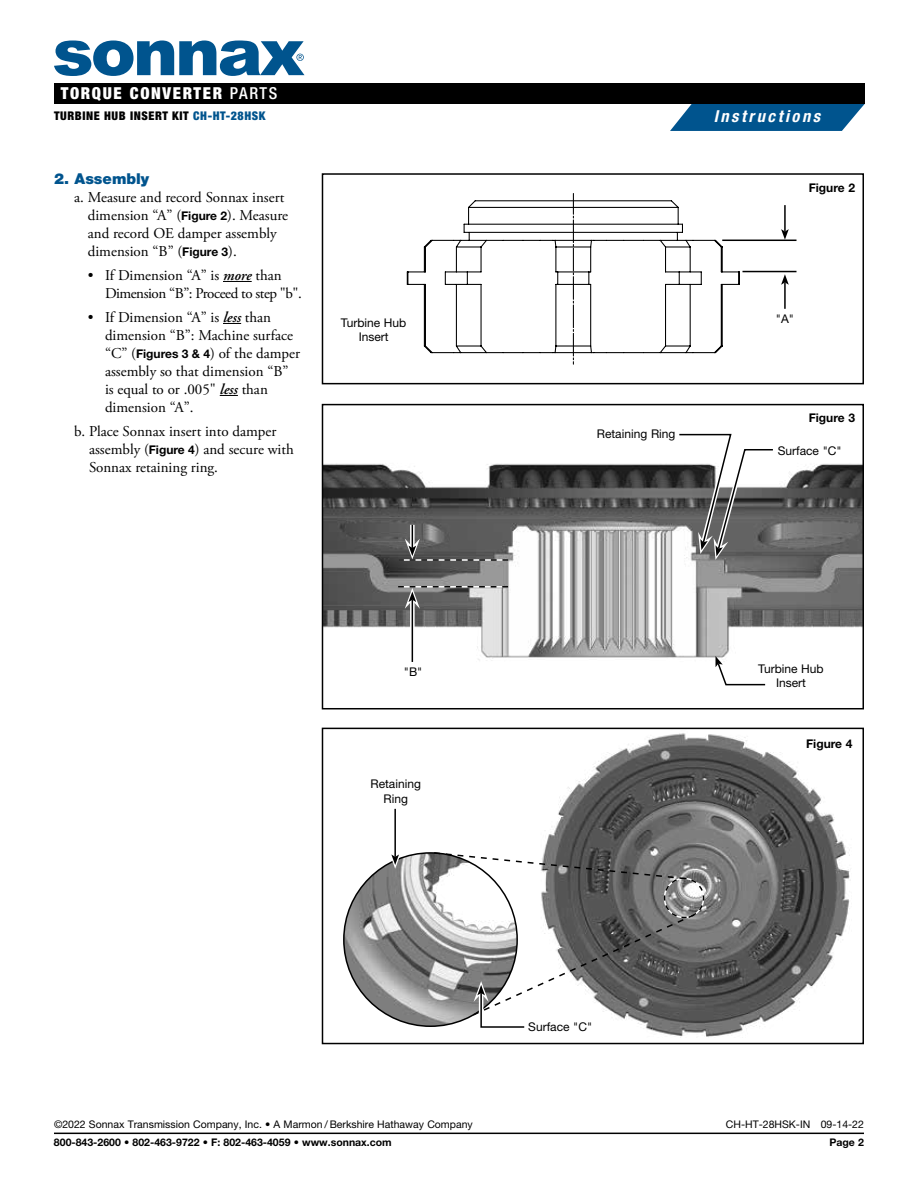
<style>
.page{position:relative;width:918px;height:1188px;background:#fff}
.page>*{position:absolute;margin:0;border:0;box-sizing:border-box;transform-origin:0 0}
.t1{font:900 condensed 16.5px "Helvetica Neue LT Std";letter-spacing:.1em;color:#fff}
.t2{font:italic 700 condensed 16.5px "Helvetica Neue LT Std";letter-spacing:.155em;color:#fff}
.t3{font:15px/18px "Adobe Garamond Pro";color:#000}
.t4{font:15px/18px "Adobe Garamond Pro";letter-spacing:-.03em;color:#000}
.t5{font:900 15px "Helvetica Neue LT Std";color:#00548e}
.t6{font:12px/14.4px "Helvetica Neue LT Std";color:#000;text-align:center}
.t7{font:900 condensed 12px "Helvetica Neue LT Std";letter-spacing:.05em;color:#000}
.t8{font:700 12px "Helvetica Neue LT Std";color:#000}
.t9{font:10.5px "Helvetica Neue LT Std";color:#000}
.t10{font:700 10.5px "Helvetica Neue LT Std";color:#000}
.s1{font-weight:500}
.s2{color:#00548e}
.s3{font-family:"Helvetica Neue LT Std";font-weight:700;font-size:12px}
.s4{font-weight:600;font-style:italic}
</style>
<div class="page">
<svg style="left:223px;top:281px;width:29px;height:1px"></svg>
<svg style="left:223px;top:323px;width:18px;height:1px"></svg>
<svg style="left:220px;top:395px;width:18px;height:1px"></svg>
<img style="left:544px;top:733px;width:307px;height:305px">
<div style="left:322px;top:728px;width:542px;height:316px;border:2px solid #000"></div>
<div style="left:799px;top:733px;width:60px;height:22px;background:#fff"></div>
<img style="left:344px;top:853px;width:173px;height:173px;border-radius:87px">
<svg style="left:433px;top:851px;width:272px;height:181px"></svg>
<hr style="left:394px;top:809px;width:2px;height:48px;background:#000">
<svg style="left:388px;top:848px;width:15px;height:21px"></svg>
<svg style="left:573px;top:193px;width:1px;height:171px"></svg>
<svg style="left:406px;top:199px;width:335px;height:155px"></svg>
<div style="left:322px;top:173px;width:542px;height:211px;border:2px solid #000"></div>
<div style="left:802px;top:177px;width:60px;height:22px;background:#fff"></div>
<hr style="left:722px;top:240px;width:74px;height:1px;background:#000">
<hr style="left:742px;top:271px;width:54px;height:1px;background:#000">
<hr style="left:784px;top:205px;width:2px;height:26px;background:#000">
<svg style="left:781px;top:229px;width:8px;height:11px"></svg>
<hr style="left:784px;top:282px;width:2px;height:27px;background:#000">
<svg style="left:781px;top:274px;width:8px;height:11px"></svg>
<img style="left:325px;top:463px;width:536px;height:204px">
<div style="left:322px;top:404px;width:542px;height:305px;border:2px solid #000"></div>
<div style="left:802px;top:407px;width:60px;height:22px;background:#fff"></div>
<svg style="left:716px;top:656px;width:51px;height:30px"></svg>
<svg style="left:675px;top:433px;width:103px;height:127px"></svg>
<svg style="left:410px;top:609px;width:5px;height:53px"></svg>
<svg style="left:398px;top:525px;width:110px;height:36px;background:#636363"></svg>
<hr style="left:412px;top:600px;width:1px;height:62px;background:#000">
<svg style="left:398px;top:586px;width:110px;height:23px;background:#888"></svg>
<hr style="left:54px;top:1133px;width:810px;height:1px;background:#000">
<svg style="left:670px;top:104px;width:195px;height:27px;background:#1d689b"></svg>
<div style="left:54px;top:83px;width:811px;height:21px;background:#000"></div>
<svg style="left:54px;top:41px;width:250px;height:35px"></svg>
<p class="t1" style="left:61px;top:83px;width:218px">TORQUE CONVERTER <span class="s1">PARTS</span></p>
<p class="t7" style="left:54px;top:109px;width:213px">TURBINE HUB INSERT KIT <span class="s2">CH-HT-28HSK</span></p>
<p class="t2" style="left:714px;top:107px;width:108px">Instructions</p>
<p class="t5" style="left:54px;top:170px;width:97px">2. Assembly</p>
<p class="t3" style="left:88px;top:189px;width:202px;text-indent:-14px">a. Measure and record Sonnax insert dimension “A” (<span class="s3">Figure 2</span>). Measure and record OE damper assembly dimension “B” (<span class="s3">Figure 3</span>).</p>
<p class="t4" style="left:105px;top:267px;width:198px;text-indent:-17px">• If Dimension “A” is <span class="s4">more</span> than<br>Dimension “B”: Proceed to step "b".</p>
<p class="t3" style="left:105px;top:309px;width:197px;text-indent:-17px">• If Dimension “A” is <span class="s4">less</span> than dimension “B”: Machine surface “C” (<span class="s3">Figures 3 &amp; 4</span>) of the damper assembly so that dimension “B” is equal to or .005" <span class="s4">less</span> than dimension “A”.</p>
<p class="t3" style="left:89px;top:423px;width:206px;text-indent:-15px">b. Place Sonnax insert into damper assembly (<span class="s3">Figure 4</span>) and secure with<br>Sonnax retaining ring.</p>
<p class="t6" style="left:341px;top:315px;width:67px">Turbine Hub<br>Insert</p>
<p class="t6" style="left:404px;top:664px;width:20px">"B"</p>
<p class="t6" style="left:370px;top:777px;width:52px">Retaining<br>Ring</p>
<p class="t6" style="left:597px;top:427px;width:80px">Retaining Ring</p>
<p class="t8" style="left:809px;top:180px;width:48px">Figure 2</p>
<p class="t6" style="left:776px;top:311px;width:19px">"A"</p>
<p class="t8" style="left:809px;top:411px;width:48px">Figure 3</p>
<p class="t6" style="left:778px;top:443px;width:65px">Surface "C"</p>
<p class="t6" style="left:758px;top:661px;width:67px">Turbine Hub<br>Insert</p>
<p class="t8" style="left:806px;top:737px;width:48px">Figure 4</p>
<p class="t6" style="left:528px;top:1019px;width:65px">Surface "C"</p>
<p class="t9" style="left:54px;top:1118px;width:420px">©2022 Sonnax Transmission Company, Inc. • A Marmon / Berkshire Hathaway Company</p>
<p class="t9" style="left:726px;top:1118px;width:140px">CH-HT-28HSK-IN 09-14-22</p>
<p class="t10" style="left:54px;top:1136px;width:339px">800-843-2600 • 802-463-9722 • F: 802-463-4059 • www.sonnax.com</p>
<p class="t10" style="left:829px;top:1136px;width:36px">Page 2</p>
</div>
